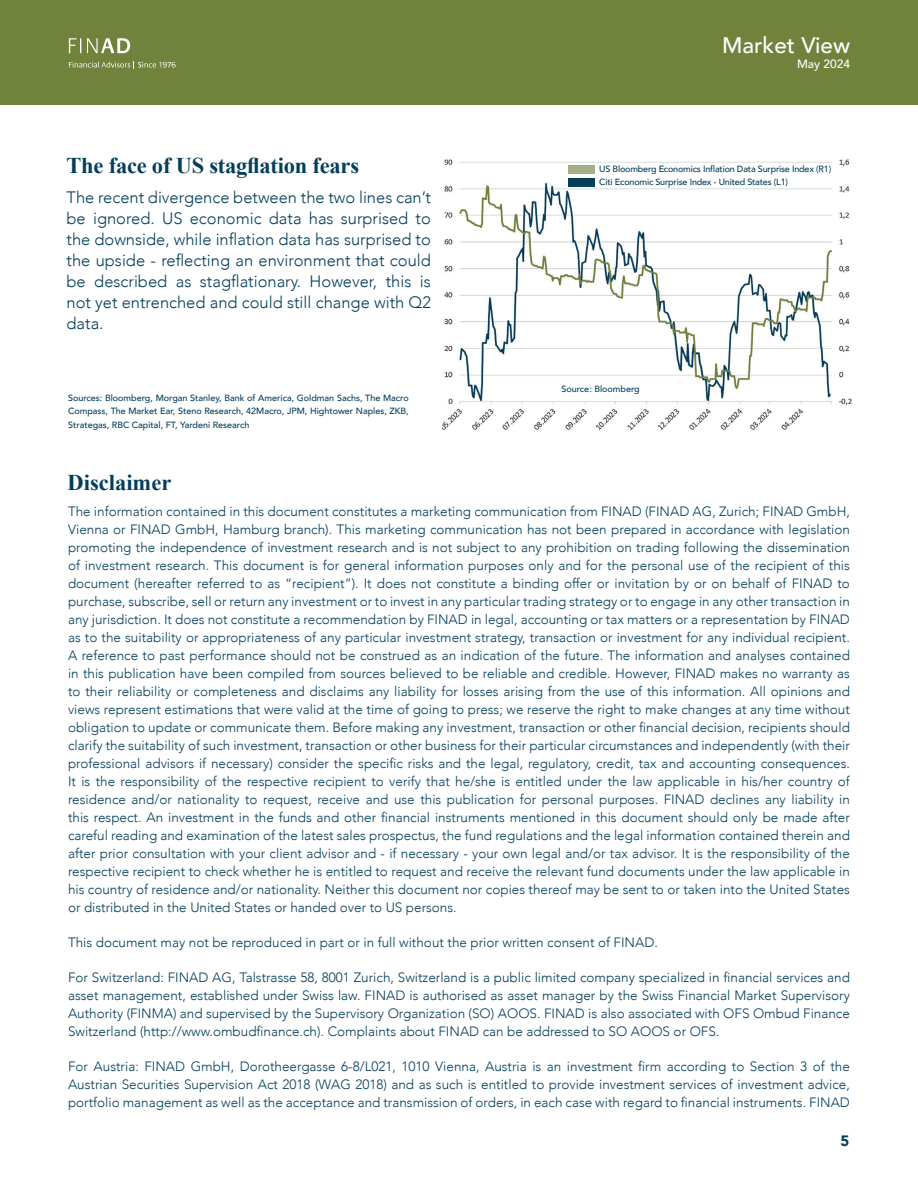
<style>
.page{position:relative;width:918px;height:1188px;background:#fff}
.page>*{position:absolute;margin:0;border:0;box-sizing:border-box;transform-origin:0 0}
.t1{font:700 22.5px "Times New Roman";letter-spacing:-.01em;color:#043e5b}
.t2{font:500 22.5px "Avenir";color:#fff}
.t3{font:300 16.5px/21px "Avenir";color:#043e5b;text-align:justify}
.t4{font:900 15px "Avenir";color:#043e5b}
.t5{font:300 13.5px/18px "Avenir";color:#043e5b;text-align:justify}
.t6{font:500 12px "Avenir";color:#fff}
.t7{font:500 9px/13.5px "Avenir";letter-spacing:-.02em;color:#043e5b;text-align:justify}
.t8{font:500 9px "Avenir";color:#043e5b}
</style>
<div class="page">
<div style="left:0;top:0;width:918px;height:104px;background:#71823d"></div>
<svg style="left:69px;top:38px;width:12px;height:15px"></svg>
<svg style="left:87px;top:38px;width:43px;height:15px"></svg>
<svg style="left:69px;top:61px;width:107px;height:7px"></svg>
<img style="left:442px;top:159px;width:410px;height:272px">
<div style="left:568px;top:165px;width:27px;height:9px;background:#a3b185"></div>
<div style="left:568px;top:178px;width:27px;height:9px;background:#043e5b"></div>
<h1 class="t2" style="left:722px;top:26px;width:129px">Market View</h1>
<p class="t6" style="left:797px;top:53px;width:55px">May 2024</p>
<h1 class="t1" style="left:67px;top:149px;width:294px">The face of US stagflation fears</h1>
<p class="t7" style="left:599px;top:162px;width:233px">US Bloomberg Economics Inflation Data Surprise Index (R1)<br>Citi Economic Surprise Index - United States (L1)</p>
<p class="t3" style="left:67px;top:186px;width:366px">The recent divergence between the two lines can’t be ignored. US economic data has surprised to the downside, while inflation data has surprised to the upside - reflecting an environment that could be described as stagflationary. However, this is not yet entrenched and could still change with Q2 data.</p>
<p class="t7" style="left:68px;top:390px;width:342px">Sources: Bloomberg, Morgan Stanley, Bank of America, Goldman Sachs, The Macro Compass, The Market Ear, Steno Research, 42Macro, JPM, Hightower Naples, ZKB, Strategas, RBC Capital, FT, Yardeni Research</p>
<h1 class="t1" style="left:68px;top:467px;width:105px">Disclaimer</h1>
<p class="t8" style="left:561px;top:381px;width:80px">Source: Bloomberg</p>
<p class="t5" style="left:68px;top:503px;width:783px">The information contained in this document constitutes a marketing communication from FINAD (FINAD AG, Zurich; FINAD GmbH, Vienna or FINAD GmbH, Hamburg branch). This marketing communication has not been prepared in accordance with legislation promoting the independence of investment research and is not subject to any prohibition on trading following the dissemination of investment research. This document is for general information purposes only and for the personal use of the recipient of this document (hereafter referred to as “recipient”). It does not constitute a binding offer or invitation by or on behalf of FINAD to purchase, subscribe, sell or return any investment or to invest in any particular trading strategy or to engage in any other transaction in any jurisdiction. It does not constitute a recommendation by FINAD in legal, accounting or tax matters or a representation by FINAD as to the suitability or appropriateness of any particular investment strategy, transaction or investment for any individual recipient.<br>A reference to past performance should not be construed as an indication of the future. The information and analyses contained in this publication have been compiled from sources believed to be reliable and credible. However, FINAD makes no warranty as to their reliability or completeness and disclaims any liability for losses arising from the use of this information. All opinions and views represent estimations that were valid at the time of going to press; we reserve the right to make changes at any time without obligation to update or communicate them. Before making any investment, transaction or other financial decision, recipients should clarify the suitability of such investment, transaction or other business for their particular circumstances and independently (with their professional advisors if necessary) consider the specific risks and the legal, regulatory, credit, tax and accounting consequences.<br>It is the responsibility of the respective recipient to verify that he/she is entitled under the law applicable in his/her country of residence and/or nationality to request, receive and use this publication for personal purposes. FINAD declines any liability in this respect. An investment in the funds and other financial instruments mentioned in this document should only be made after careful reading and examination of the latest sales prospectus, the fund regulations and the legal information contained therein and after prior consultation with your client advisor and - if necessary - your own legal and/or tax advisor. It is the responsibility of the respective recipient to check whether he is entitled to request and receive the relevant fund documents under the law applicable in his country of residence and/or nationality. Neither this document nor copies thereof may be sent to or taken into the United States or distributed in the United States or handed over to US persons.</p>
<p class="t5" style="left:68px;top:934px;width:591px">This document may not be reproduced in part or in full without the prior written consent of FINAD.</p>
<p class="t5" style="left:68px;top:969px;width:783px">For Switzerland: FINAD AG, Talstrasse 58, 8001 Zurich, Switzerland is a public limited company specialized in financial services and asset management, established under Swiss law. FINAD is authorised as asset manager by the Swiss Financial Market Supervisory Authority (FINMA) and supervised by the Supervisory Organization (SO) AOOS. FINAD is also associated with OFS Ombud Finance Switzerland (http://www.ombudfinance.ch). Complaints about FINAD can be addressed to SO AOOS or OFS.</p>
<p class="t5" style="left:68px;top:1058px;width:783px">For Austria: FINAD GmbH, Dorotheergasse 6-8/L021, 1010 Vienna, Austria is an investment firm according to Section 3 of the Austrian Securities Supervision Act 2018 (WAG 2018) and as such is entitled to provide investment services of investment advice, portfolio management as well as the acceptance and transmission of orders, in each case with regard to financial instruments. FINAD</p>
<p class="t4" style="left:841px;top:1128px;width:10px">5</p>
</div>
